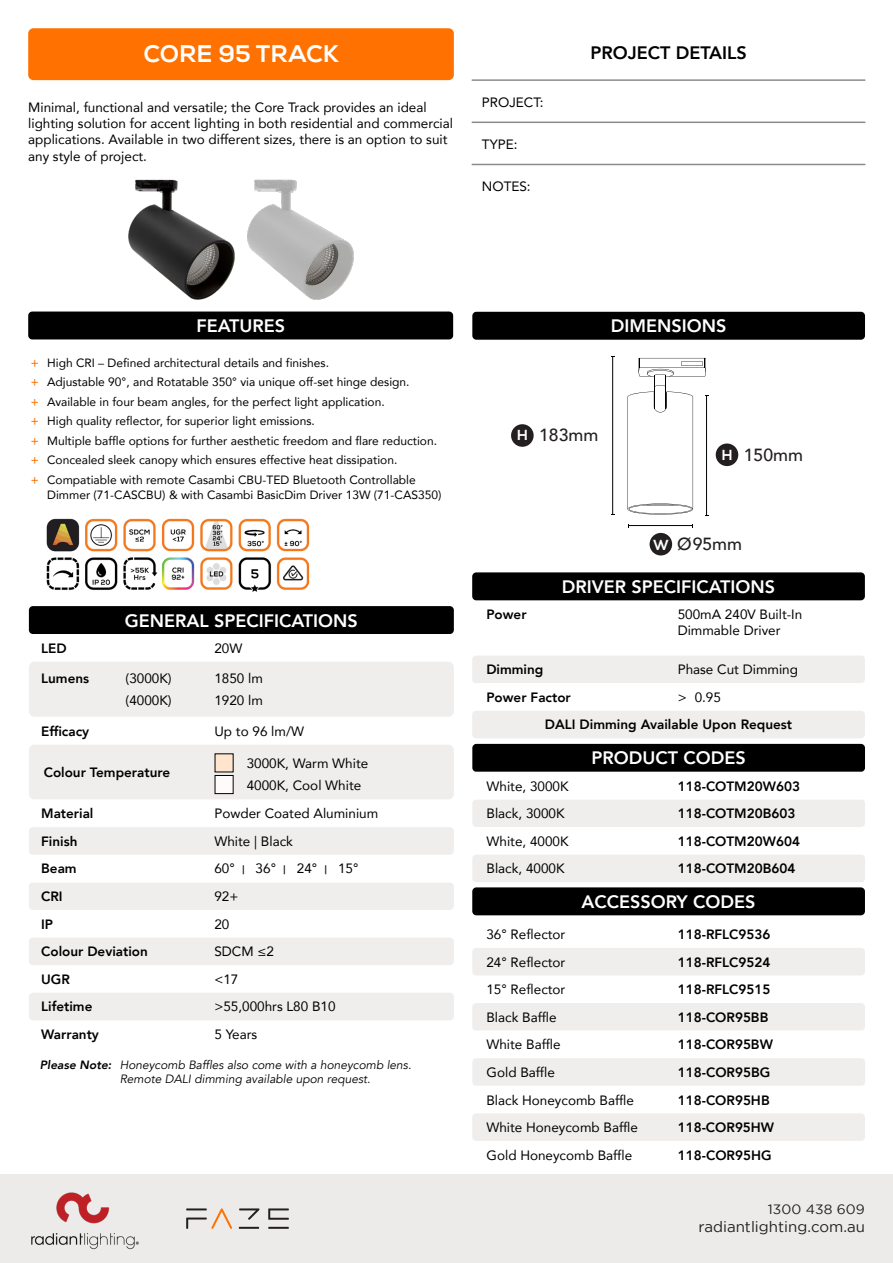
<style>
.page{position:relative;width:893px;height:1263px;background:#fff}
.page>*{position:absolute;margin:0;border:0;box-sizing:border-box;transform-origin:0 0}
.t1{font:800 24px "Nexa";color:#fff}
.t2{font:800 18px "Avenir";color:#fff}
.t3{font:800 18px "Avenir";color:#000}
.t4{font:500 17.55px "Avenir";color:#231f20}
.t5{font:15px "Gotham";color:#231f20}
.t6{font:13.5px/16.2px "Avenir";color:#000}
.t7{font:800 13.5px "Avenir";color:#000}
.t8{font:13.5px "Gotham";letter-spacing:.005em;color:#231f20}
.t9{font:12px/19.5px "Avenir";color:#000}
.t10{font:italic 12px/14.4px "Avenir";color:#000}
.t11{font:500 12px/19.5px "Avenir";color:#fd7200;text-align:justify}
.s1{font-family:"Nexa";font-weight:800;font-size:14.55px;color:#fff}
.s2{font-weight:800;font-size:9px}
.s3{font-weight:800}
</style>
<div class="page">
<img style="left:46px;top:518px;width:264px;height:74px">
<div style="left:28px;top:28px;width:426px;height:52px;background:#ff7100;border-radius:5px"></div>
<hr style="left:472px;top:79px;width:393px;height:2px;background:#8b8b8b">
<hr style="left:472px;top:122px;width:393px;height:1px;background:#8b8b8b">
<hr style="left:472px;top:164px;width:393px;height:1px;background:#8b8b8b">
<div style="left:28px;top:312px;width:425px;height:27px;background:#000;border-radius:4px"></div>
<div style="left:472px;top:312px;width:393px;height:28px;background:#000;border-radius:4px"></div>
<div style="left:472px;top:572px;width:393px;height:28px;background:#000;border-radius:4px"></div>
<div style="left:472px;top:744px;width:393px;height:28px;background:#000;border-radius:4px"></div>
<div style="left:29px;top:606px;width:425px;height:28px;background:#000;border-radius:4px"></div>
<div style="left:472px;top:799px;width:393px;height:28px;background:#efeeed;border-radius:4px"></div>
<div style="left:472px;top:655px;width:393px;height:28px;background:#efeeed;border-radius:4px"></div>
<div style="left:472px;top:855px;width:393px;height:27px;background:#efeeed;border-radius:4px"></div>
<div style="left:472px;top:711px;width:393px;height:27px;background:#efeeed;border-radius:4px"></div>
<div style="left:472px;top:1003px;width:393px;height:28px;background:#efeeed;border-radius:4px"></div>
<div style="left:472px;top:887px;width:393px;height:28px;background:#000;border-radius:4px"></div>
<div style="left:472px;top:948px;width:393px;height:27px;background:#efeeed;border-radius:4px"></div>
<div style="left:472px;top:1058px;width:393px;height:28px;background:#efeeed;border-radius:4px"></div>
<div style="left:472px;top:1113px;width:393px;height:28px;background:#efeeed;border-radius:4px"></div>
<div style="left:29px;top:744px;width:425px;height:56px;background:#efeeed;border-radius:6px"></div>
<div style="left:29px;top:662px;width:425px;height:55px;background:#efeeed;border-radius:6px"></div>
<div style="left:29px;top:882px;width:425px;height:28px;background:#efeeed;border-radius:4px"></div>
<div style="left:29px;top:827px;width:425px;height:28px;background:#efeeed;border-radius:4px"></div>
<div style="left:29px;top:937px;width:425px;height:28px;background:#efeeed;border-radius:4px"></div>
<div style="left:29px;top:993px;width:425px;height:27px;background:#efeeed;border-radius:4px"></div>
<div style="left:215px;top:754px;width:18px;height:18px;background:#ffe4ce"></div>
<div style="left:215px;top:775px;width:18px;height:19px;background:#fffbfa"></div>
<div style="left:215px;top:775px;width:18px;height:19px;border:1px solid #000"></div>
<div style="left:650px;top:533px;width:22px;height:22px;background:#231f20;border-radius:50%"></div>
<div style="left:716px;top:443px;width:22px;height:23px;background:#231f20;border-radius:50%"></div>
<div style="left:511px;top:424px;width:23px;height:23px;background:#231f20;border-radius:50%"></div>
<hr style="left:629px;top:525px;width:63px;height:1px;background:#000">
<hr style="left:612px;top:357px;width:1px;height:157px;background:#000">
<div style="left:0;top:1174px;width:893px;height:89px;background:#ecebea"></div>
<hr style="left:268px;top:1227px;width:21px;height:2px;background:#231f20">
<svg style="left:268px;top:1208px;width:21px;height:12px"></svg>
<hr style="left:239px;top:1227px;width:20px;height:2px;background:#231f20">
<svg style="left:239px;top:1208px;width:20px;height:12px"></svg>
<svg style="left:186px;top:1208px;width:46px;height:21px"></svg>
<img style="left:31px;top:1192px;width:108px;height:58px">
<img style="left:92px;top:179px;width:120px;height:133px">
<img style="left:212px;top:179px;width:178px;height:133px">
<svg style="left:628px;top:358px;width:80px;height:158px"></svg>
<h1 class="t1" style="left:143px;top:39px;width:197px">CORE 95 TRACK</h1>
<p class="t6" style="left:28px;top:99px;width:426px">Minimal, functional and versatile; the Core Track provides an ideal lighting solution for accent lighting in both residential and commercial applications. Available in two different sizes, there is an option to suit any style of project.</p>
<p class="t6" style="left:482px;top:94px;width:63px">PROJECT:</p>
<p class="t6" style="left:482px;top:135px;width:37px">TYPE:</p>
<p class="t6" style="left:482px;top:177px;width:50px">NOTES:</p>
<h2 class="t3" style="left:590px;top:39px;width:158px">PROJECT DETAILS</h2>
<p class="t11" style="left:31px;top:352px;width:9px">+ + + + + + +</p>
<h2 class="t2" style="left:196px;top:312px;width:90px">FEATURES</h2>
<h2 class="t2" style="left:611px;top:311px;width:117px">DIMENSIONS</h2>
<p class="t9" style="left:47px;top:352px;width:391px">High CRI – Defined architectural details and finishes.<br>Adjustable 90°, and Rotatable 350° via unique off-set hinge design.<br>Available in four beam angles, for the perfect light application.<br>High quality reflector, for superior light emissions.<br>Multiple baffle options for further aesthetic freedom and flare reduction.<br>Concealed sleek canopy which ensures effective heat dissipation.<br>Compatiable with remote Casambi CBU-TED Bluetooth Controllable</p>
<p class="t9" style="left:47px;top:484px;width:396px">Dimmer (71-CASCBU) &amp; with Casambi BasicDim Driver 13W (71-CAS350)</p>
<p class="t4" style="left:517px;top:420px;width:83px"><span class="s1">H</span> 183mm</p>
<p class="t4" style="left:721px;top:439px;width:83px"><span class="s1">H</span> 150mm</p>
<p class="t4" style="left:653px;top:528px;width:91px"><span class="s1">W</span> Ø95mm</p>
<h2 class="t2" style="left:562px;top:573px;width:215px">DRIVER SPECIFICATIONS</h2>
<p class="t6" style="left:678px;top:605px;width:126px">500mA 240V Built-In<br>Dimmable Driver</p>
<p class="t6" style="left:678px;top:661px;width:122px">Phase Cut Dimming</p>
<h2 class="t2" style="left:125px;top:606px;width:234px">GENERAL SPECIFICATIONS</h2>
<p class="t7" style="left:486px;top:603px;width:42px">Power</p>
<p class="t7" style="left:486px;top:659px;width:59px">Dimming</p>
<p class="t7" style="left:41px;top:638px;width:27px">LED</p>
<p class="t6" style="left:214px;top:640px;width:30px">20W</p>
<p class="t7" style="left:41px;top:668px;width:49px">Lumens</p>
<p class="t6" style="left:214px;top:667px;width:50px;line-height:21.6px">1850 lm<br>1920 lm</p>
<p class="t6" style="left:126px;top:667px;width:48px;line-height:21.6px">(3000K) (4000K)</p>
<p class="t7" style="left:486px;top:687px;width:86px">Power Factor</p>
<p class="t6" style="left:678px;top:688px;width:45px">&gt; 0.95</p>
<p class="t7" style="left:41px;top:720px;width:50px">Efficacy</p>
<p class="t6" style="left:214px;top:722px;width:91px">Up to 96 lm/W</p>
<p class="t7" style="left:44px;top:761px;width:128px">Colour Temperature</p>
<p class="t6" style="left:247px;top:752px;width:123px;line-height:21.6px">3000K, Warm White<br>4000K, Cool White</p>
<p class="t7" style="left:41px;top:803px;width:54px">Material</p>
<p class="t6" style="left:214px;top:805px;width:165px">Powder Coated Aluminium</p>
<p class="t7" style="left:41px;top:831px;width:38px">Finish</p>
<p class="t6" style="left:214px;top:833px;width:80px">White | Black</p>
<p class="t7" style="left:41px;top:858px;width:37px">Beam</p>
<p class="t6" style="left:214px;top:860px;width:145px">60° <span class="s2">|</span> 36° <span class="s2">|</span> 24° <span class="s2">|</span> 15°</p>
<p class="t7" style="left:41px;top:886px;width:23px">CRI</p>
<p class="t6" style="left:214px;top:888px;width:26px">92+</p>
<p class="t7" style="left:41px;top:913px;width:14px">IP</p>
<p class="t6" style="left:214px;top:915px;width:17px">20</p>
<p class="t7" style="left:41px;top:941px;width:108px">Colour Deviation</p>
<p class="t6" style="left:214px;top:943px;width:61px">SDCM ≤2</p>
<p class="t7" style="left:41px;top:968px;width:30px">UGR</p>
<p class="t6" style="left:214px;top:970px;width:26px">&lt;17</p>
<p class="t7" style="left:41px;top:996px;width:53px">Lifetime</p>
<p class="t6" style="left:214px;top:998px;width:123px">&gt;55,000hrs L80 B10</p>
<p class="t7" style="left:41px;top:1024px;width:59px">Warranty</p>
<p class="t6" style="left:214px;top:1026px;width:44px">5 Years</p>
<p class="t10" style="left:120px;top:1057px;width:293px;text-indent:-80px"><span class="s3">Please Note:</span> Honeycomb Baffles also come with a honeycomb lens.<br>Remote DALI dimming available upon request.</p>
<p class="t7" style="left:545px;top:714px;width:249px">DALI Dimming Available Upon Request</p>
<h2 class="t2" style="left:591px;top:744px;width:156px">PRODUCT CODES</h2>
<p class="t6" style="left:486px;top:777px;width:84px">White, 3000K</p>
<p class="t7" style="left:678px;top:775px;width:124px">118-COTM20W603</p>
<p class="t6" style="left:486px;top:805px;width:80px">Black, 3000K</p>
<p class="t7" style="left:678px;top:803px;width:119px">118-COTM20B603</p>
<p class="t6" style="left:486px;top:833px;width:84px">White, 4000K</p>
<p class="t7" style="left:678px;top:831px;width:124px">118-COTM20W604</p>
<p class="t6" style="left:486px;top:860px;width:80px">Black, 4000K</p>
<p class="t7" style="left:678px;top:858px;width:119px">118-COTM20B604</p>
<h2 class="t2" style="left:582px;top:888px;width:175px">ACCESSORY CODES</h2>
<p class="t6" style="left:486px;top:926px;width:80px">36° Reflector</p>
<p class="t7" style="left:678px;top:924px;width:94px">118-RFLC9536</p>
<p class="t6" style="left:486px;top:953px;width:80px">24° Reflector</p>
<p class="t7" style="left:678px;top:951px;width:94px">118-RFLC9524</p>
<p class="t6" style="left:486px;top:981px;width:80px">15° Reflector</p>
<p class="t7" style="left:678px;top:979px;width:94px">118-RFLC9515</p>
<p class="t6" style="left:486px;top:1009px;width:72px">Black Baffle</p>
<p class="t7" style="left:678px;top:1007px;width:92px">118-COR95BB</p>
<p class="t6" style="left:486px;top:1036px;width:76px">White Baffle</p>
<p class="t7" style="left:678px;top:1034px;width:97px">118-COR95BW</p>
<p class="t6" style="left:487px;top:1064px;width:70px">Gold Baffle</p>
<p class="t7" style="left:678px;top:1062px;width:94px">118-COR95BG</p>
<p class="t6" style="left:486px;top:1091px;width:149px">Black Honeycomb Baffle</p>
<p class="t7" style="left:678px;top:1089px;width:93px">118-COR95HB</p>
<p class="t6" style="left:486px;top:1119px;width:153px">White Honeycomb Baffle</p>
<p class="t7" style="left:678px;top:1117px;width:98px">118-COR95HW</p>
<p class="t6" style="left:487px;top:1146px;width:147px">Gold Honeycomb Baffle</p>
<p class="t7" style="left:678px;top:1144px;width:95px">118-COR95HG</p>
<p class="t8" style="left:768px;top:1202px;width:99px">1300 438 609</p>
<p class="t5" style="left:698px;top:1219px;width:168px">radiantlighting.com.au</p>
</div>
